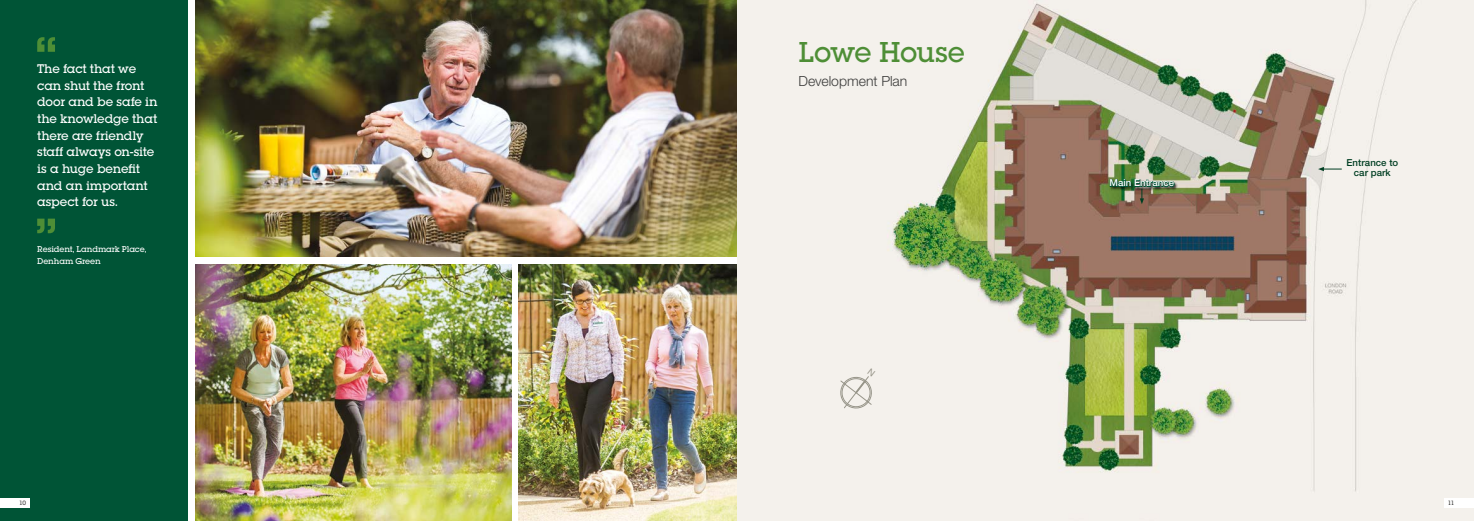
<style>
.page{position:relative;width:1474px;height:521px;background:#fff}
.page>*{position:absolute;margin:0;border:0;box-sizing:border-box;transform-origin:0 0}
.t1{font:500 28px "Lubalin Graph Std";letter-spacing:-.015em;color:#4e8e36}
.t2{font:300 14px "Helvetica Neue LT Pro";letter-spacing:-.005em;color:#3c3c3b}
.t3{font:500 13.12px/16.6px "Lubalin Graph Itc T";letter-spacing:-.01em;color:#fff}
.t4{font:500 9.62px/9.6px "Helvetica Neue LT Pro";letter-spacing:.005em;color:#003e22;text-align:center}
.t5{font:500 9.62px "Helvetica Neue LT Pro";letter-spacing:.005em;color:#fff}
.t6{font:500 8.75px/12.2px "Lubalin Graph Itc T";letter-spacing:-.01em;color:#fff}
.t7{font:500 6.12px "Lubalin Graph Std";color:#3c3c3b}
</style>
<div class="page">
<div style="left:0;top:0;width:188px;height:521px;background:#005436"></div>
<img style="left:737px;top:0;width:736px;height:521px">
<div style="left:1109px;top:179px;width:68px;height:12px;background:#000;opacity:.95"></div>
<svg style="left:1109px;top:179px;width:65px;height:25px;background:#60714e"></svg>
<svg style="left:1317px;top:167px;width:24px;height:4px"></svg>
<img style="left:195px;top:264px;width:316px;height:257px">
<img style="left:195px;top:0;width:542px;height:257px">
<img style="left:519px;top:264px;width:218px;height:257px">
<div style="left:1444px;top:498px;width:29px;height:9px;background:#fff"></div>
<div style="left:0;top:498px;width:30px;height:9px;background:#fff"></div>
<svg style="left:37px;top:37px;width:18px;height:15px"></svg>
<svg style="left:37px;top:219px;width:18px;height:14px"></svg>
<svg style="left:838px;top:368px;width:37px;height:42px;background:#e4e1db"></svg>
<p class="t3" style="left:37px;top:60px;width:122px">The fact that we can shut the front door and be safe in the knowledge that there are friendly staff always on-site is a huge benefit and an important aspect for us.</p>
<p class="t6" style="left:37px;top:243px;width:111px">Resident, Landmark Place,<br>Denham Green</p>
<h1 class="t1" style="left:798px;top:34px;width:168px">Lowe House</h1>
<p class="t2" style="left:798px;top:73px;width:110px">Development Plan</p>
<p class="t5" style="left:1109px;top:177px;width:66px">Main Entrance</p>
<p class="t4" style="left:1346px;top:158px;width:53px">Entrance to car park</p>
<p class="t7" style="left:19px;top:499px;width:8px">10</p>
<p class="t7" style="left:1447px;top:499px;width:8px">11</p>
</div>
